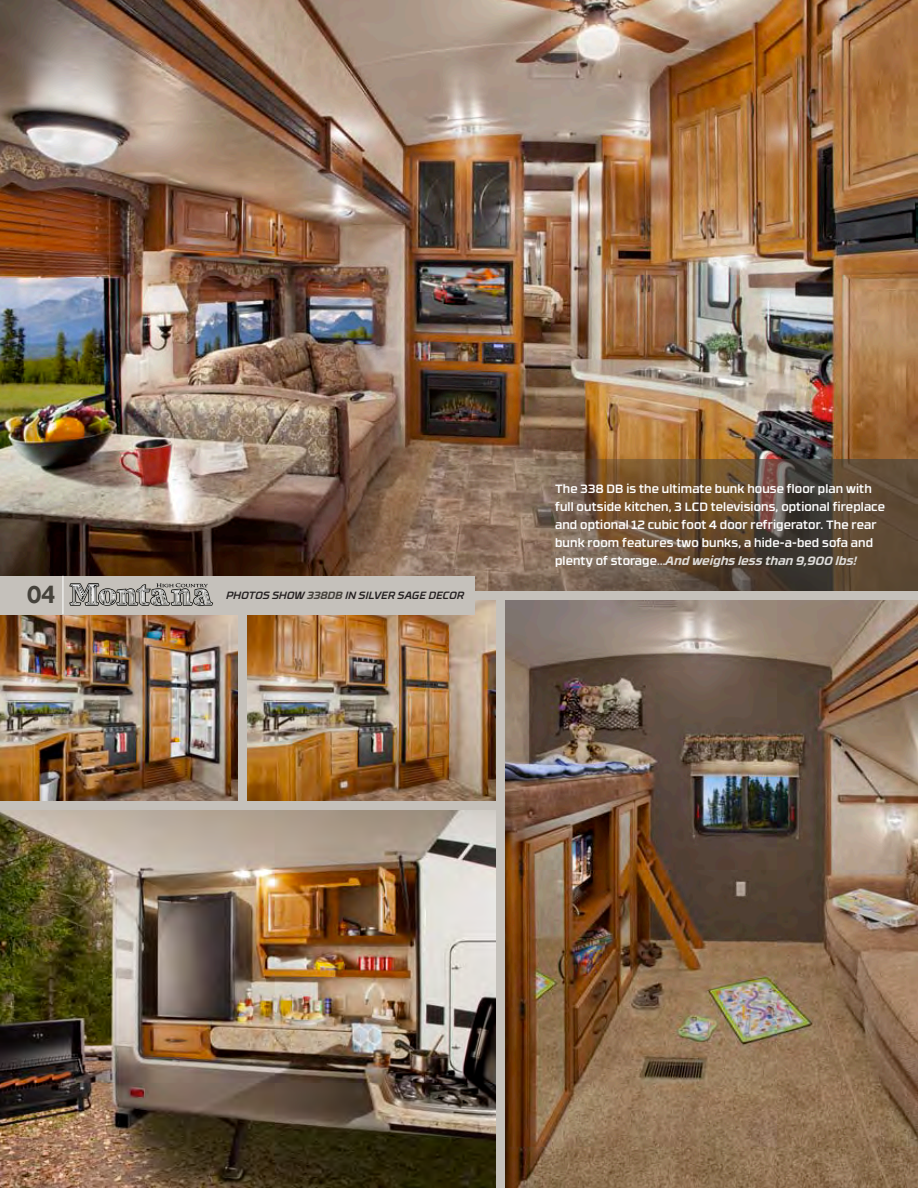
<style>
.page{position:relative;width:918px;height:1188px;background:#fff}
.page>*{position:absolute;margin:0;border:0;box-sizing:border-box;transform-origin:0 0}
.t1{font:700 27px "Tw Cen";color:#45423b}
.t2{font:500 12px/18px "RB No 3.1";letter-spacing:.01em;color:#fff}
.t3{font:italic 500 10.5px "RB No 3.1";letter-spacing:.01em;color:#231f20}
.s1{font-weight:700;color:#45423b}
.s2{color:#dedcd9}
.s3{font-weight:700;font-style:italic;color:#dedcd9}
</style>
<div class="page">
<img style="left:0;top:0;width:918px;height:591px">
<svg style="left:505px;top:459px;width:412px;height:132px"></svg>
<hr style="left:917px;top:459px;width:1px;height:132px;background:#45423b">
<img style="left:0;top:810px;width:496px;height:378px">
<img style="left:505px;top:599px;width:413px;height:589px">
<img style="left:0;top:599px;width:496px;height:203px">
<div style="left:0;top:591px;width:918px;height:8px;background:#c5c1bb"></div>
<div style="left:496px;top:594px;width:9px;height:594px;background:#c5c1bb"></div>
<div style="left:0;top:802px;width:501px;height:8px;background:#c5c1bb"></div>
<div style="left:239px;top:594px;width:8px;height:213px;background:#c5c1bb"></div>
<div style="left:0;top:576px;width:475px;height:38px;background:#c5c1bb"></div>
<svg style="left:69px;top:583px;width:144px;height:23px"></svg>
<img style="left:71px;top:585px;width:120px;height:19px">
<hr style="left:63px;top:576px;width:1px;height:38px;background:#fff">
<hr style="left:917px;top:599px;width:1px;height:132px;background:#45423b">
<h1 class="t1" style="left:27px;top:579px;width:30px">04</h1>
<p class="t3" style="left:226px;top:587px;width:240px">PHOTOS SHOW <span class="s1">338DB</span> IN SILVER SAGE DECOR</p>
<p class="t2" style="left:555px;top:479px;width:331px">The 338 DB is the ultimate bunk house floor plan with full outside kitchen, 3 LCD televisions, optional fireplace and optional 12 cubic foot 4 door refrigerator. The rear bunk room features two bunks, a hide-a-bed sofa and plenty of storage<span class="s2">…</span><span class="s3">And weighs less than 9,900 lbs!</span></p>
</div>
